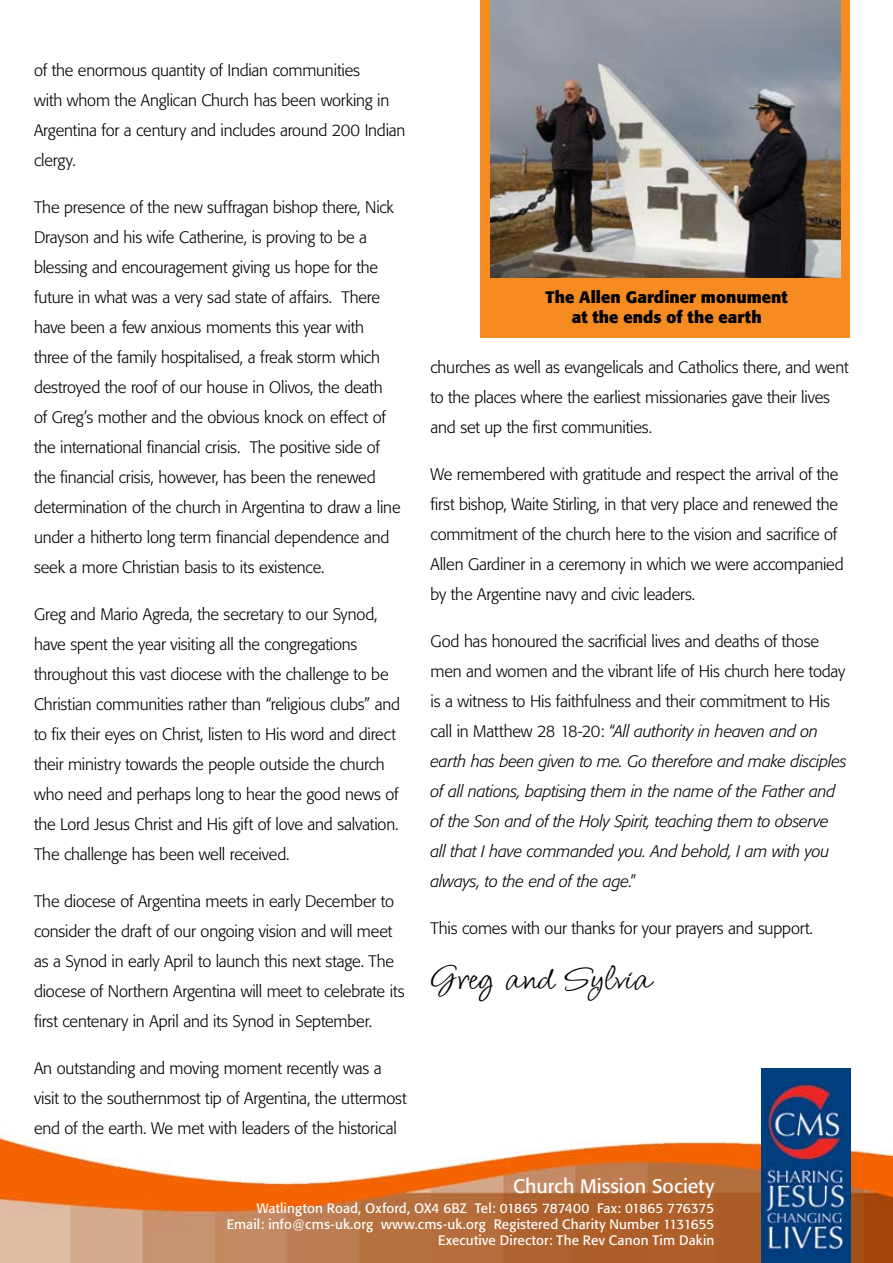
<style>
.page{position:relative;width:893px;height:1263px;background:#fff}
.page>*{position:absolute;margin:0;border:0;box-sizing:border-box;transform-origin:0 0}
.t1{font:33px "Licorice ROB";letter-spacing:-.005em;color:#000;scale:1.5 1}
.t2{font:19.5px "Formata";color:#fff}
.t3{font:300 16.5px/30px "Formata";letter-spacing:-.01em;color:#000}
.t4{font:italic 300 16.5px/30px "Formata";letter-spacing:-.01em;color:#000}
.t5{font:700 16.5px/19.8px "Formata";letter-spacing:.005em;color:#000;text-align:center}
.t6{font:13.5px/16.2px "Formata";letter-spacing:.01em;color:#fff;text-align:right}
.s1{font-style:normal}
</style>
<div class="page">
<img style="left:0;top:1068px;width:893px;height:195px">
<div style="left:480px;top:0;width:370px;height:337px;background:#f68b22"></div>
<img style="left:490px;top:0;width:351px;height:277px">
<img style="left:761px;top:1069px;width:89px;height:194px">
<p class="t3" style="left:34px;top:55px;width:373px">of the enormous quantity of Indian communities<br>with whom the Anglican Church has been working in Argentina for a century and includes around 200 Indian clergy.</p>
<p class="t3" style="left:34px;top:192px;width:368px">The presence of the new suffragan bishop there, Nick Drayson and his wife Catherine, is proving to be a blessing and encouragement giving us hope for the future in what was a very sad state of affairs. There have been a few anxious moments this year with three of the family hospitalised, a freak storm which destroyed the roof of our house in Olivos, the death<br>of Greg’s mother and the obvious knock on effect of the international financial crisis. The positive side of the financial crisis, however, has been the renewed determination of the church in Argentina to draw a line under a hitherto long term financial dependence and seek a more Christian basis to its existence.</p>
<p class="t3" style="left:34px;top:599px;width:368px">Greg and Mario Agreda, the secretary to our Synod, have spent the year visiting all the congregations throughout this vast diocese with the challenge to be Christian communities rather than “religious clubs” and to fix their eyes on Christ, listen to His word and direct their ministry towards the people outside the church who need and perhaps long to hear the good news of the Lord Jesus Christ and His gift of love and salvation.<br>The challenge has been well received.</p>
<p class="t3" style="left:34px;top:886px;width:372px">The diocese of Argentina meets in early December to consider the draft of our ongoing vision and will meet as a Synod in early April to launch this next stage. The diocese of Northern Argentina will meet to celebrate its first centenary in April and its Synod in September.</p>
<p class="t3" style="left:34px;top:1053px;width:374px">An outstanding and moving moment recently was a visit to the southernmost tip of Argentina, the uttermost end of the earth. We met with leaders of the historical</p>
<p class="t5" style="left:546px;top:287px;width:244px">The Allen Gardiner monument at the ends of the earth</p>
<p class="t3" style="left:431px;top:352px;width:420px">churches as well as evangelicals and Catholics there, and went to the places where the earliest missionaries gave their lives and set up the first communities.</p>
<p class="t3" style="left:431px;top:459px;width:415px">We remembered with gratitude and respect the arrival of the first bishop, Waite Stirling, in that very place and renewed the commitment of the church here to the vision and sacrifice of Allen Gardiner in a ceremony in which we were accompanied by the Argentine navy and civic leaders.</p>
<p class="t4" style="left:431px;top:626px;width:418px"><span class="s1">God has honoured the sacrificial lives and deaths of those men and women and the vibrant life of His church here today is a witness to His faithfulness and their commitment to His call in Matthew 28 18-20: “</span>All authority in heaven and on earth has been given to me. Go therefore and make disciples of all nations, baptising them in the name of the Father and of the Son and of the Holy Spirit, teaching them to observe all that I have commanded you. And behold, I am with you always, to the end of the age<span class="s1">.”</span></p>
<p class="t3" style="left:431px;top:913px;width:384px">This comes with our thanks for your prayers and support.</p>
<h1 class="t1" style="left:431px;top:959px;width:148px">Greg and Sylvia</h1>
<p class="t2" style="left:513px;top:1174px;width:203px">Church Mission Society</p>
<p class="t6" style="left:227px;top:1200px;width:489px">Watlington Road, Oxford, OX4 6BZ Tel: 01865 787400 Fax: 01865 776375<br>Email: info@cms-uk.org www.cms-uk.org Registered Charity Number 1131655<br>Executive Director: The Rev Canon Tim Dakin</p>
</div>
